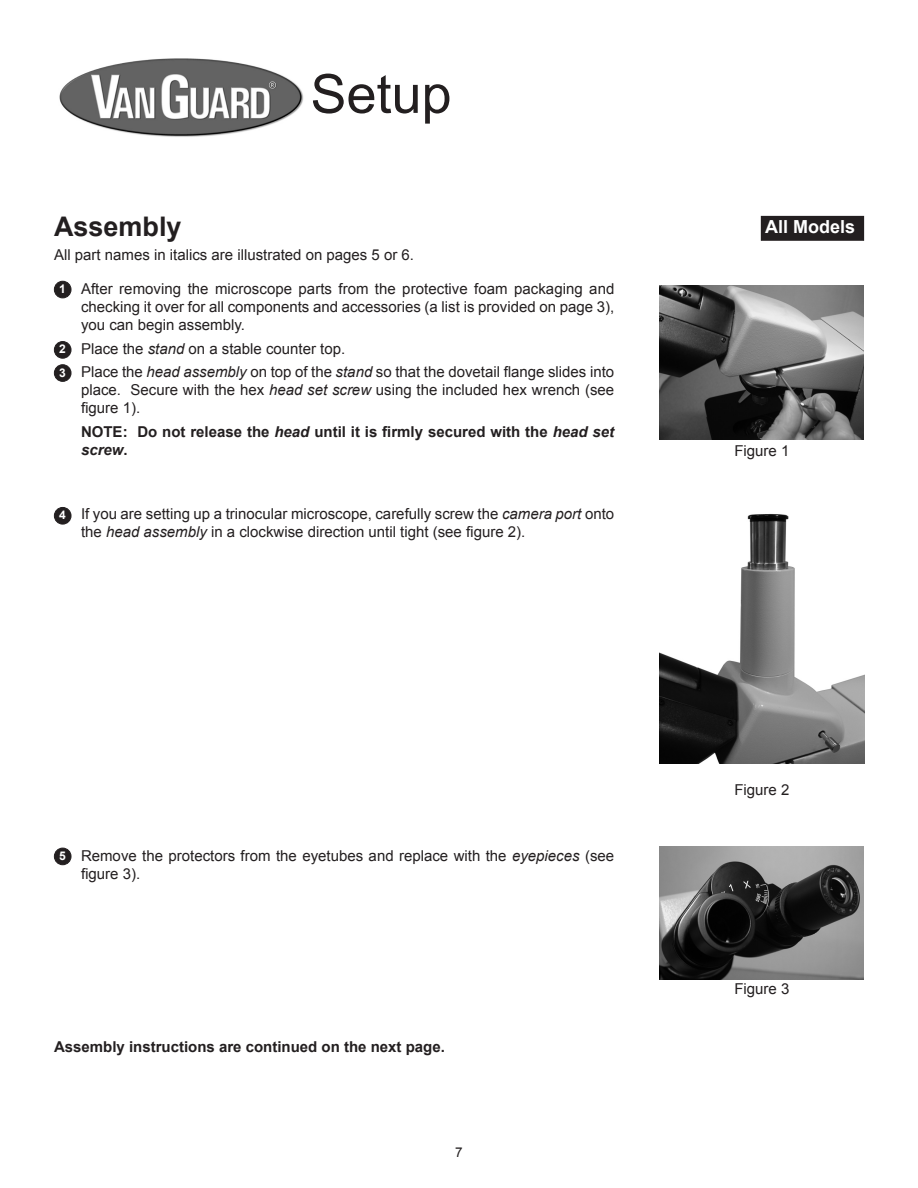
<style>
.page{position:relative;width:918px;height:1188px;background:#fff}
.page>*{position:absolute;margin:0;border:0;box-sizing:border-box;transform-origin:0 0}
.Page_Headline{font:54px "Arial";color:#231f20}
.Headline{font:700 27px "Arial";color:#231f20}
.t1{font:700 18px "Arial";color:#fff}
.Body_text{font:15px/18px "Arial";color:#231f20;text-align:justify}
.Body_text-2{font:700 15px/18px "Arial";color:#231f20}
.t2{font:13.5px "Arial";color:#231f20}
.t3{font:700 12px "Arial";color:#fff}
.s1{font-style:italic}
</style>
<div class="page">
<div style="left:54px;top:281px;width:17px;height:17px;background:#231f20;border-radius:50%"></div>
<div style="left:54px;top:281px;width:17px;height:17px;border:1px solid #231f20;border-radius:50%"></div>
<div style="left:54px;top:342px;width:17px;height:16px;background:#231f20;border-radius:50%"></div>
<div style="left:54px;top:341px;width:17px;height:18px;border:1px solid #231f20;border-radius:50%"></div>
<div style="left:54px;top:365px;width:17px;height:16px;background:#231f20;border-radius:50%"></div>
<div style="left:54px;top:364px;width:17px;height:18px;border:1px solid #231f20;border-radius:50%"></div>
<div style="left:54px;top:507px;width:17px;height:17px;background:#231f20;border-radius:50%"></div>
<div style="left:54px;top:507px;width:17px;height:17px;border:1px solid #231f20;border-radius:50%"></div>
<div style="left:54px;top:848px;width:17px;height:17px;background:#231f20;border-radius:50%"></div>
<div style="left:54px;top:848px;width:17px;height:17px;border:1px solid #231f20;border-radius:50%"></div>
<img style="left:660px;top:514px;width:204px;height:249px">
<img style="left:660px;top:847px;width:204px;height:132px">
<div style="left:761px;top:216px;width:103px;height:24px;background:#231f20"></div>
<div style="left:761px;top:216px;width:103px;height:25px;border:1px solid #231f20"></div>
<img style="left:660px;top:286px;width:204px;height:153px">
<img style="left:59px;top:58px;width:245px;height:79px">
<p class="Headline" style="left:54px;top:208px;width:129px">Assembly</p>
<p class="Page_Headline" style="left:310px;top:59px;width:143px">Setup</p>
<p class="Body_text" style="left:54px;top:246px;width:362px">All part names in italics are illustrated on pages 5 or 6.</p>
<p class="t3" style="left:59px;top:281px;width:8px">1</p>
<p class="t3" style="left:59px;top:341px;width:8px">2</p>
<p class="t3" style="left:59px;top:364px;width:8px">3</p>
<p class="Body_text" style="left:81px;top:280px;width:535px">After removing the microscope parts from the protective foam packaging and checking it over for all components and accessories (a list is provided on page 3), you can begin assembly.</p>
<p class="Body_text" style="left:81px;top:340px;width:266px">Place the <span class="s1">stand</span> on a stable counter top.</p>
<p class="Body_text" style="left:81px;top:363px;width:535px">Place the <span class="s1">head assembly</span> on top of the <span class="s1">stand</span> so that the dovetail flange slides into place. Secure with the hex <span class="s1">head set screw</span> using the included hex wrench (see figure 1).</p>
<p class="Body_text-2" style="left:81px;top:423px;width:535px">NOTE: Do not release the <span class="s1">head</span> until it is firmly secured with the <span class="s1">head set screw</span>.</p>
<p class="t3" style="left:59px;top:507px;width:8px">4</p>
<p class="Body_text" style="left:81px;top:505px;width:535px">If you are setting up a trinocular microscope, carefully screw the <span class="s1">camera port</span> onto the <span class="s1">head assembly</span> in a clockwise direction until tight (see figure 2).</p>
<p class="t3" style="left:59px;top:848px;width:8px">5</p>
<p class="Body_text" style="left:81px;top:847px;width:535px">Remove the protectors from the eyetubes and replace with the <span class="s1">eyepieces</span> (see figure 3).</p>
<p class="Body_text-2" style="left:54px;top:1038px;width:392px">Assembly instructions are continued on the next page.</p>
<p class="t2" style="left:455px;top:1144px;width:9px">7</p>
<p class="t1" style="left:765px;top:215px;width:92px">All Models</p>
<p class="Body_text" style="left:734px;top:442px;width:57px">Figure 1</p>
<p class="Body_text" style="left:734px;top:781px;width:57px">Figure 2</p>
<p class="Body_text" style="left:734px;top:980px;width:57px">Figure 3</p>
</div>
